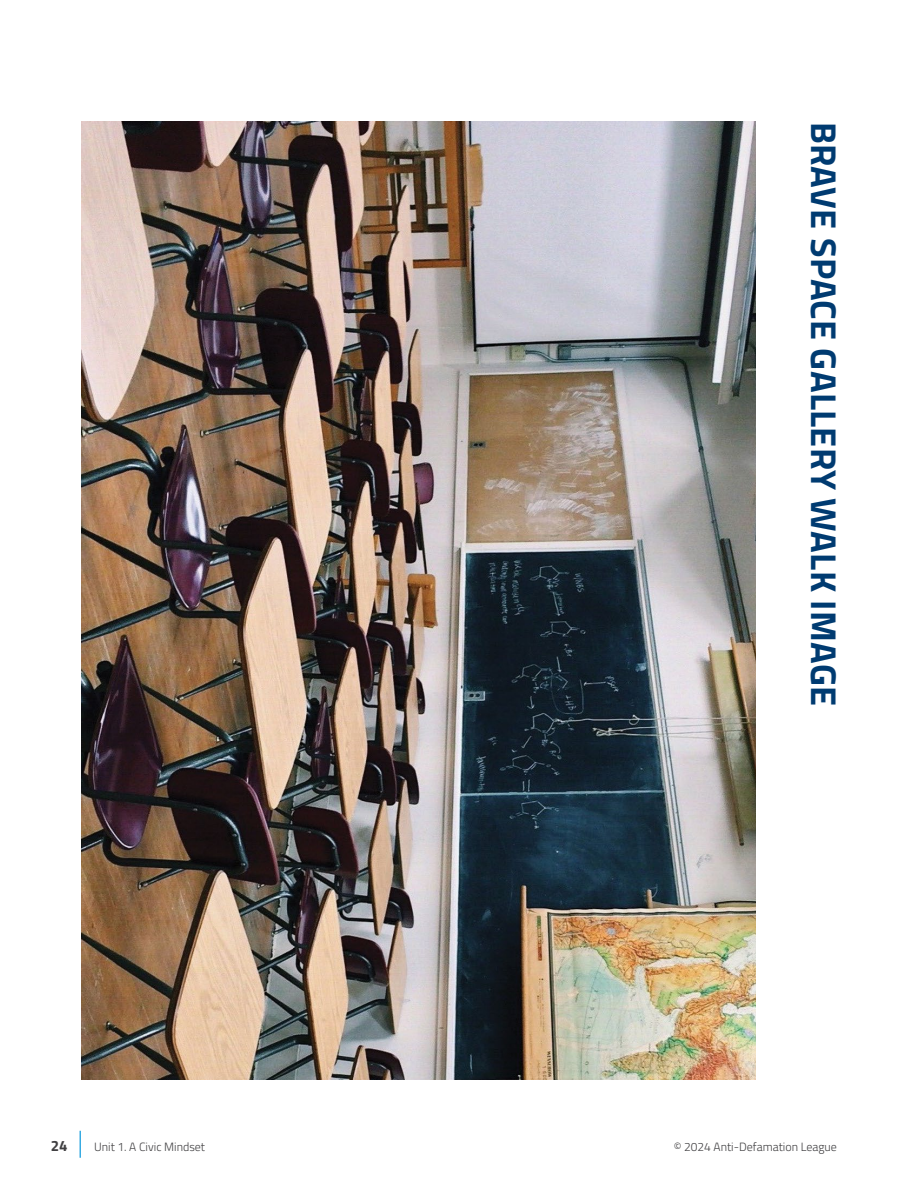
<style>
.page{position:relative;width:918px;height:1188px;background:#fff}
.page>*{position:absolute;margin:0;border:0;box-sizing:border-box;transform-origin:0 0}
.Heading{font:700 36px "Titillium Web";letter-spacing:.01em;color:#003b71}
.t1{font:700 15px "Titillium Web";color:#414042}
.t2{font:300 12px "Titillium Web";color:#414042}
</style>
<div class="page">
<svg style="left:80px;top:1131px;width:1px;height:27px"></svg>
<img style="left:81px;top:122px;width:675px;height:958px">
<p class="Heading" style="left:851px;top:122px;width:586px;rotate:90deg">BRAVE SPACE GALLERY WALK IMAGE</p>
<p class="t1" style="left:51px;top:1135px;width:18px">24</p>
<p class="t2" style="left:94px;top:1138px;width:113px">Unit 1. A Civic Mindset</p>
<p class="t2" style="left:674px;top:1138px;width:165px">© 2024 Anti-Defamation League</p>
</div>
